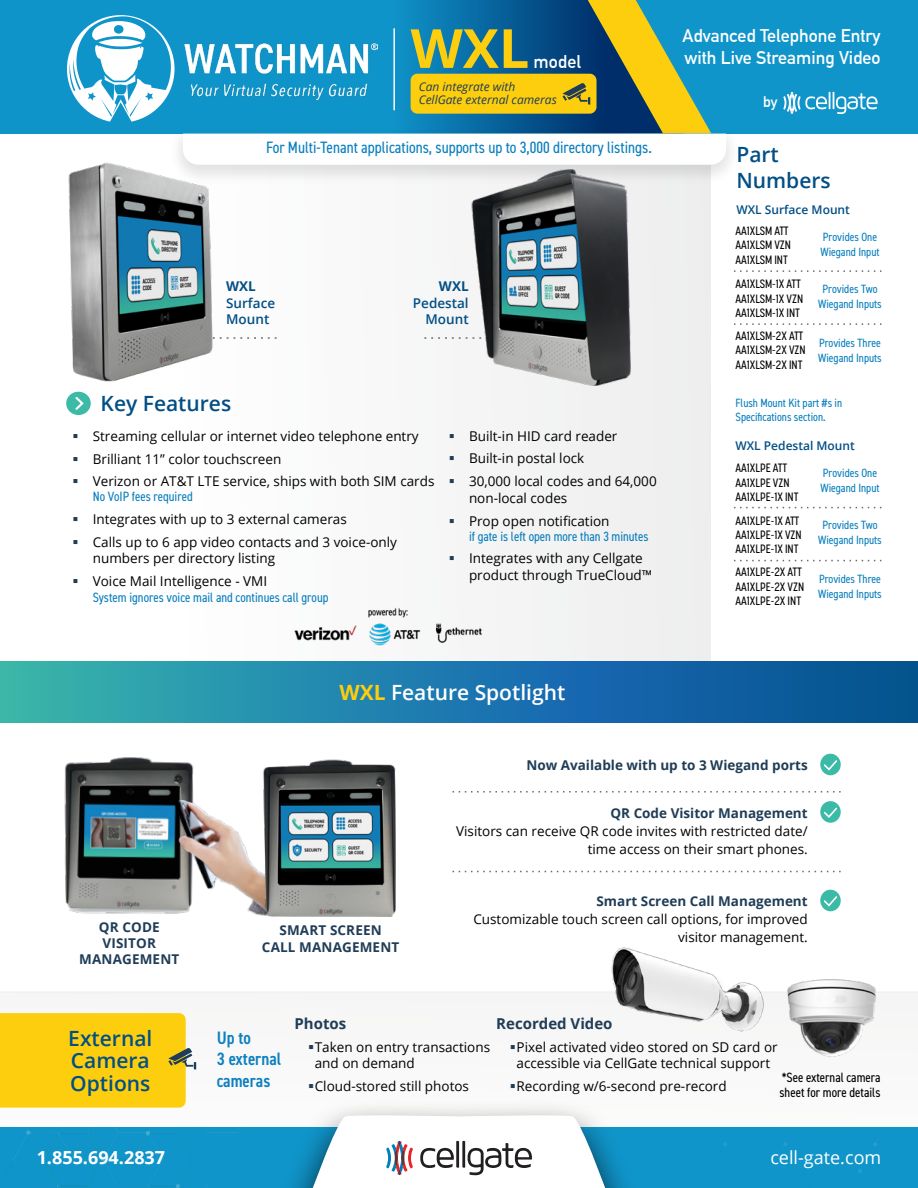
<style>
.page{position:relative;width:918px;height:1188px;background:#fff}
.page>*{position:absolute;margin:0;border:0;box-sizing:border-box;transform-origin:0 0}
.t1{font:700 54px "Open Sans";color:#fdce0d}
.t2{font:600 21px/22.5px "Open Sans";color:#034f85}
.t3{font:600 21px "Open Sans";color:#fff}
.t4{font:700 18px/21.6px "DIN Alternate";color:#fff}
.t5{font:600 condensed 18px/21.6px "DIN2014";color:#0c80be}
.t6{font:700 18px "Open Sans";color:#fff}
.t7{font:18px "Open Sans";color:#fff}
.t8{font:condensed 16.5px "DIN2014";color:#0c80be}
.t9{font:700 15px "Open Sans";color:#203d57}
.t10{font:700 15px "DIN Alternate";color:#fff}
.t11{font:13.5px/23px "Open Sans";color:#000}
.t12{font:700 13.5px/16.2px "Open Sans";color:#203d57;text-align:center}
.t13{font:condensed 13.5px "DIN2014";color:#0c80be}
.t14{font:condensed 13.5px/15px "DIN2014";color:#000}
.t15{font:600 13.5px/16.2px "Open Sans";color:#034f85}
.t16{font:700 13.5px "Open Sans";color:#034f85}
.t17{font:500 12px/14.4px "Korolev Condensed";color:#000}
.t18{font:condensed 12px/15px "DIN2014";color:#0c80be}
.t19{font:italic 12px/13.5px "Open Sans";color:#203d57}
.t20{font:600 12px "Open Sans";color:#034f85}
.s1{font-weight:700;color:#fdce0d}
</style>
<div class="page">
<div style="left:0;top:134px;width:711px;height:527px;background:#f9f9f9"></div>
<div style="left:0;top:0;width:918px;height:133px;background:#1095ca"></div>
<svg style="left:0;top:992px;width:918px;height:136px"></svg>
<div style="left:5px;top:1128px;width:913px;height:60px;background:#1095ca"></div>
<svg style="left:783px;top:92px;width:95px;height:22px"></svg>
<div style="left:820px;top:754px;width:21px;height:21px;background:#3bbaa6;border-radius:50%"></div>
<svg style="left:824px;top:760px;width:13px;height:11px"></svg>
<div style="left:820px;top:801px;width:21px;height:22px;background:#3bbaa6;border-radius:50%"></div>
<svg style="left:824px;top:808px;width:13px;height:10px"></svg>
<div style="left:820px;top:890px;width:21px;height:21px;background:#3bbaa6;border-radius:50%"></div>
<svg style="left:824px;top:896px;width:13px;height:11px"></svg>
<svg style="left:453px;top:791px;width:388px;height:2px"></svg>
<svg style="left:220px;top:337px;width:57px;height:2px"></svg>
<svg style="left:424px;top:337px;width:44px;height:2px"></svg>
<svg style="left:453px;top:871px;width:388px;height:1px"></svg>
<div style="left:0;top:662px;width:918px;height:61px;background:linear-gradient(to right,#37b0b5,#04489c)"></div>
<div style="left:272px;top:1099px;width:374px;height:89px;background:#000;opacity:.75"></div>
<svg style="left:306px;top:1114px;width:306px;height:74px"></svg>
<svg style="left:67px;top:15px;width:108px;height:107px"></svg>
<img style="left:64px;top:757px;width:130px;height:157px">
<img style="left:156px;top:796px;width:101px;height:119px">
<img style="left:257px;top:759px;width:139px;height:158px">
<img style="left:294px;top:608px;width:189px;height:38px">
<div style="left:169px;top:126px;width:572px;height:60px;background:#000;opacity:.11"></div>
<svg style="left:183px;top:0;width:543px;height:165px"></svg>
<div style="left:62px;top:388px;width:33px;height:31px;background:#fff;border-radius:50%"></div>
<div style="left:66px;top:392px;width:25px;height:23px;background:#3bbaa6;border-radius:50%"></div>
<svg style="left:75px;top:399px;width:9px;height:11px"></svg>
<img style="left:469px;top:164px;width:166px;height:221px">
<img style="left:783px;top:979px;width:97px;height:83px">
<img style="left:599px;top:947px;width:172px;height:104px">
<svg style="left:0;top:1013px;width:196px;height:95px;background:#face18"></svg>
<img style="left:67px;top:154px;width:153px;height:245px">
<svg style="left:734px;top:270px;width:147px;height:2px"></svg>
<svg style="left:734px;top:323px;width:147px;height:2px"></svg>
<svg style="left:734px;top:507px;width:147px;height:1px"></svg>
<svg style="left:734px;top:560px;width:147px;height:1px"></svg>
<svg style="left:309px;top:1045px;width:4px;height:4px"></svg>
<svg style="left:309px;top:1084px;width:4px;height:4px"></svg>
<svg style="left:511px;top:1045px;width:4px;height:4px"></svg>
<svg style="left:511px;top:1084px;width:4px;height:4px"></svg>
<h1 class="t1" style="left:411px;top:10px;width:120px">WXL</h1>
<h3 class="t4" style="left:534px;top:50px;width:49px">model</h3>
<p class="t19" style="left:419px;top:79px;width:140px">Can integrate with<br>CellGate external cameras</p>
<p class="t8" style="left:266px;top:137px;width:387px">For Multi-Tenant applications, supports up to 3,000 directory listings.</p>
<p class="t16" style="left:226px;top:277px;width:31px">WXL</p>
<p class="t15" style="left:226px;top:294px;width:51px">Surface<br>Mount</p>
<h2 class="t2" style="left:101px;top:391px;width:132px">Key Features</h2>
<p class="t16" style="left:439px;top:277px;width:31px">WXL</p>
<p class="t15" style="left:413px;top:294px;width:57px;text-align:right">Pedestal<br>Mount</p>
<p class="t11" style="left:93px;top:425px;width:343px;line-height:22.4px">Streaming cellular or internet video telephone entry<br>Brilliant 11” color touchscreen<br>Verizon or AT&amp;T LTE service, ships with both SIM cards</p>
<p class="t13" style="left:93px;top:487px;width:102px">No VoIP fees required</p>
<p class="t11" style="left:93px;top:507px;width:306px">Integrates with up to 3 external cameras<br>Calls up to 6 app video contacts and 3 voice-only</p>
<p class="t11" style="left:93px;top:546px;width:184px">numbers per directory listing<br>Voice Mail Intelligence - VMI</p>
<p class="t13" style="left:93px;top:588px;width:237px">System ignores voice mail and continues call group</p>
<p class="t11" style="left:469px;top:424px;width:189px">Built-in HID card reader<br>Built-in postal lock<br>30,000 local codes and 64,000</p>
<p class="t11" style="left:469px;top:486px;width:142px">non-local codes<br>Prop open notification</p>
<p class="t13" style="left:469px;top:527px;width:181px">if gate is left open more than 3 minutes</p>
<p class="t11" style="left:469px;top:550px;width:185px;line-height:16.2px">Integrates with any Cellgate product through TrueCloud™</p>
<h3 class="t4" style="left:682px;top:24px;width:200px">Advanced Telephone Entry with Live Streaming Video</h3>
<p class="t10" style="left:763px;top:90px;width:16px">by</p>
<h2 class="t2" style="left:736px;top:142px;width:96px;line-height:25.2px">Part<br>Numbers</h2>
<p class="t20" style="left:736px;top:201px;width:115px">WXL Surface Mount</p>
<p class="t17" style="left:735px;top:223px;width:57px">AA1XLSM ATT<br>AA1XLSM VZN<br>AA1XLSM INT</p>
<p class="t18" style="left:820px;top:229px;width:61px">Provides One<br>Wiegand Input</p>
<p class="t18" style="left:818px;top:281px;width:65px;text-align:center">Provides Two<br>Wiegand Inputs</p>
<p class="t17" style="left:735px;top:277px;width:69px">AA1XLSM-1X ATT<br>AA1XLSM-1X VZN<br>AA1XLSM-1X INT</p>
<p class="t17" style="left:735px;top:328px;width:72px">AA1XLSM-2X ATT<br>AA1XLSM-2X VZN<br>AA1XLSM-2X INT</p>
<p class="t18" style="left:818px;top:335px;width:65px">Provides Three<br>Wiegand Inputs</p>
<p class="t18" style="left:735px;top:395px;width:108px;line-height:14.4px">Flush Mount Kit part #s in<br>Specifications section.</p>
<p class="t20" style="left:735px;top:438px;width:121px">WXL Pedestal Mount</p>
<p class="t17" style="left:735px;top:461px;width:65px">AA1XLPE ATT<br>AA1XLPE VZN<br>AA1XLPE-1X INT</p>
<p class="t18" style="left:820px;top:465px;width:61px">Provides One<br>Wiegand Input</p>
<p class="t17" style="left:735px;top:513px;width:68px">AA1XLPE-1X ATT<br>AA1XLPE-1X VZN<br>AA1XLPE-1X INT</p>
<p class="t18" style="left:818px;top:517px;width:65px;text-align:center">Provides Two<br>Wiegand Inputs</p>
<p class="t17" style="left:735px;top:565px;width:70px">AA1XLPE-2X ATT<br>AA1XLPE-2X VZN<br>AA1XLPE-2X INT</p>
<p class="t18" style="left:818px;top:571px;width:65px">Provides Three<br>Wiegand Inputs</p>
<h2 class="t3" style="left:339px;top:678px;width:227px"><span class="s1">WXL</span> Feature Spotlight</h2>
<p class="t12" style="left:79px;top:918px;width:101px">QR CODE<br>VISITOR<br>MANAGEMENT</p>
<p class="t12" style="left:262px;top:922px;width:139px">SMART SCREEN<br>CALL MANAGEMENT</p>
<p class="t12" style="left:526px;top:757px;width:283px">Now Available with up to 3 Wiegand ports</p>
<p class="t12" style="left:611px;top:805px;width:199px">QR Code Visitor Management</p>
<p class="t11" style="left:456px;top:822px;width:353px;line-height:18px;text-align:right">Visitors can receive QR code invites with restricted date/ time access on their smart phones.</p>
<p class="t12" style="left:597px;top:892px;width:213px">Smart Screen Call Management</p>
<p class="t11" style="left:473px;top:909px;width:336px;line-height:18px;text-align:right">Customizable touch screen call options, for improved visitor management.</p>
<h2 class="t2" style="left:68px;top:1027px;width:86px">External<br>Camera<br>Options</h2>
<h3 class="t5" style="left:217px;top:1026px;width:66px">Up to<br>3 external cameras</h3>
<p class="t9" style="left:295px;top:1013px;width:53px">Photos</p>
<p class="t11" style="left:315px;top:1039px;width:177px;line-height:16.2px">Taken on entry transactions and on demand</p>
<p class="t11" style="left:315px;top:1075px;width:156px">Cloud-stored still photos</p>
<p class="t9" style="left:496px;top:1013px;width:118px">Recorded Video</p>
<p class="t11" style="left:517px;top:1039px;width:263px;line-height:16.2px">Pixel activated video stored on SD card or accessible via CellGate technical support</p>
<p class="t11" style="left:517px;top:1075px;width:212px">Recording w/6-second pre-record</p>
<p class="t14" style="left:780px;top:1069px;width:102px">*See external camera sheet for more details</p>
<h3 class="t6" style="left:37px;top:1145px;width:130px">1.855.694.2837</h3>
<h3 class="t7" style="left:770px;top:1145px;width:112px">cell-gate.com</h3>
</div>
